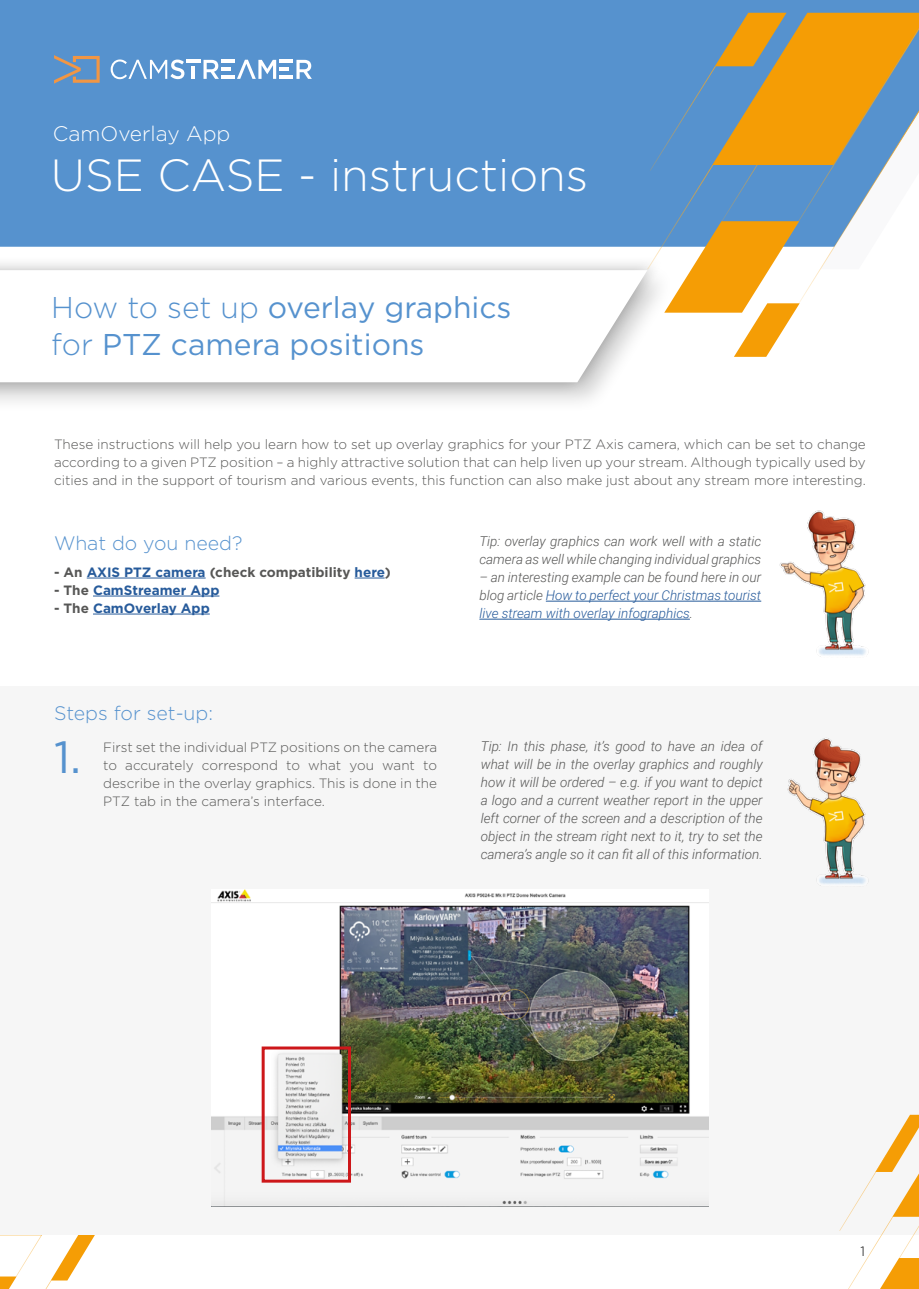
<style>
.page{position:relative;width:919px;height:1289px;background:#fff}
.page>*{position:absolute;margin:0;border:0;box-sizing:border-box;transform-origin:0 0}
.t1{font:300 45px "Gotham";color:#fff}
.t2{font:45px "Gotham";color:#5692ce}
.t3{font:30px/37.5px "Gotham";color:#5692ce}
.t4{font:300 21px "Gotham";color:#fff}
.t5{font:300 19.5px "Gotham";color:#5692ce}
.t6{font:300 13.5px/18px "Gotham";color:#575756;text-align:justify}
.t7{font:italic 300 13.5px/18px "Roboto";color:#575756;text-align:justify}
.t8{font:italic 300 13.5px/18px "Roboto";color:#275b9b;text-align:justify}
.t9{font:700 13.5px "Gotham";color:#575756}
.t10{font:700 13.5px "Gotham";color:#275b9b}
.t11{font:300 13.5px "Gotham";color:#000}
.s1{font-weight:300}
.s2{color:#275b9b}
.s3{color:#575756}
</style>
<div class="page">
<svg style="left:0;top:1235px;width:95px;height:53px"></svg>
<div style="left:0;top:686px;width:918px;height:548px;background:#f6f6f6"></div>
<div style="left:0;top:0;width:918px;height:247px;background:#5692ce"></div>
<svg style="left:54px;top:55px;width:46px;height:29px"></svg>
<svg style="left:111px;top:59px;width:73px;height:20px"></svg>
<hr style="left:186px;top:60px;width:15px;height:3px;background:#fff">
<svg style="left:192px;top:66px;width:3px;height:13px"></svg>
<svg style="left:203px;top:60px;width:109px;height:19px"></svg>
<div style="left:0;top:263px;width:676px;height:151px;background:#fbfbfb"></div>
<svg style="left:0;top:265px;width:647px;height:133px"></svg>
<svg style="left:0;top:270px;width:647px;height:112px"></svg>
<hr style="left:546px;top:601px;width:215px;height:1px;background:#275b9b">
<hr style="left:479px;top:619px;width:210px;height:1px;background:#275b9b">
<hr style="left:87px;top:577px;width:119px;height:1px;background:#275b9b">
<hr style="left:354px;top:577px;width:30px;height:1px;background:#275b9b">
<hr style="left:93px;top:595px;width:126px;height:1px;background:#275b9b">
<hr style="left:93px;top:613px;width:117px;height:1px;background:#275b9b">
<svg style="left:647px;top:13px;width:271px;height:344px"></svg>
<svg style="left:839px;top:1114px;width:79px;height:174px"></svg>
<img style="left:755px;top:510px;width:114px;height:147px">
<img style="left:787px;top:738px;width:82px;height:148px">
<img style="left:211px;top:889px;width:497px;height:316px">
<div style="left:261px;top:1046px;width:90px;height:136px;border:3px solid #cd171a"></div>
<h3 class="t4" style="left:53px;top:121px;width:179px">CamOverlay App</h3>
<h1 class="t1" style="left:51px;top:147px;width:538px">USE CASE - instructions</h1>
<h2 class="t3" style="left:51px;top:287px;width:461px"><span class="s1">How to set up</span> overlay graphics <span class="s1">for</span> PTZ camera positions</h2>
<p class="t6" style="left:54px;top:435px;width:813px">These instructions will help you learn how to set up overlay graphics for your PTZ Axis camera, which can be set to change according to a given PTZ position – a highly attractive solution that can help liven up your stream. Although typically used by cities and in the support of tourism and various events, this function can also make just about any stream more interesting.</p>
<h3 class="t5" style="left:54px;top:531px;width:190px">What do you need?</h3>
<p class="t9" style="left:54px;top:563px;width:338px">- An <span class="s2">AXIS PTZ camera</span> (check compatibility <span class="s2">here</span>)</p>
<p class="t10" style="left:54px;top:581px;width:167px"><span class="s3">- The</span> CamStreamer App</p>
<p class="t10" style="left:54px;top:599px;width:157px"><span class="s3">- The</span> CamOverlay App</p>
<p class="t7" style="left:479px;top:532px;width:283px">Tip: overlay graphics can work well with a static camera as well while changing individual graphics</p>
<p class="t8" style="left:479px;top:568px;width:283px"><span class="s3">– an interesting example can be found here in our blog article</span> How to perfect your Christmas tourist live stream with overlay infographics<span class="s3">.</span></p>
<h3 class="t5" style="left:54px;top:700px;width:161px">Steps for set-up:</h3>
<h1 class="t2" style="left:54px;top:728px;width:29px">1.</h1>
<p class="t6" style="left:103px;top:737px;width:335px">First set the individual PTZ positions on the camera to accurately correspond to what you want to describe in the overlay graphics. This is done in the PTZ tab in the camera’s interface.</p>
<p class="t7" style="left:480px;top:737px;width:283px">Tip: In this phase, it’s good to have an idea of what will be in the overlay graphics and roughly how it will be ordered – e.g. if you want to depict a logo and a current weather report in the upper left corner of the screen and a description of the object in the stream right next to it, try to set the camera’s angle so it can fit all of this information.</p>
<p class="t11" style="left:860px;top:1242px;width:6px">1</p>
</div>
